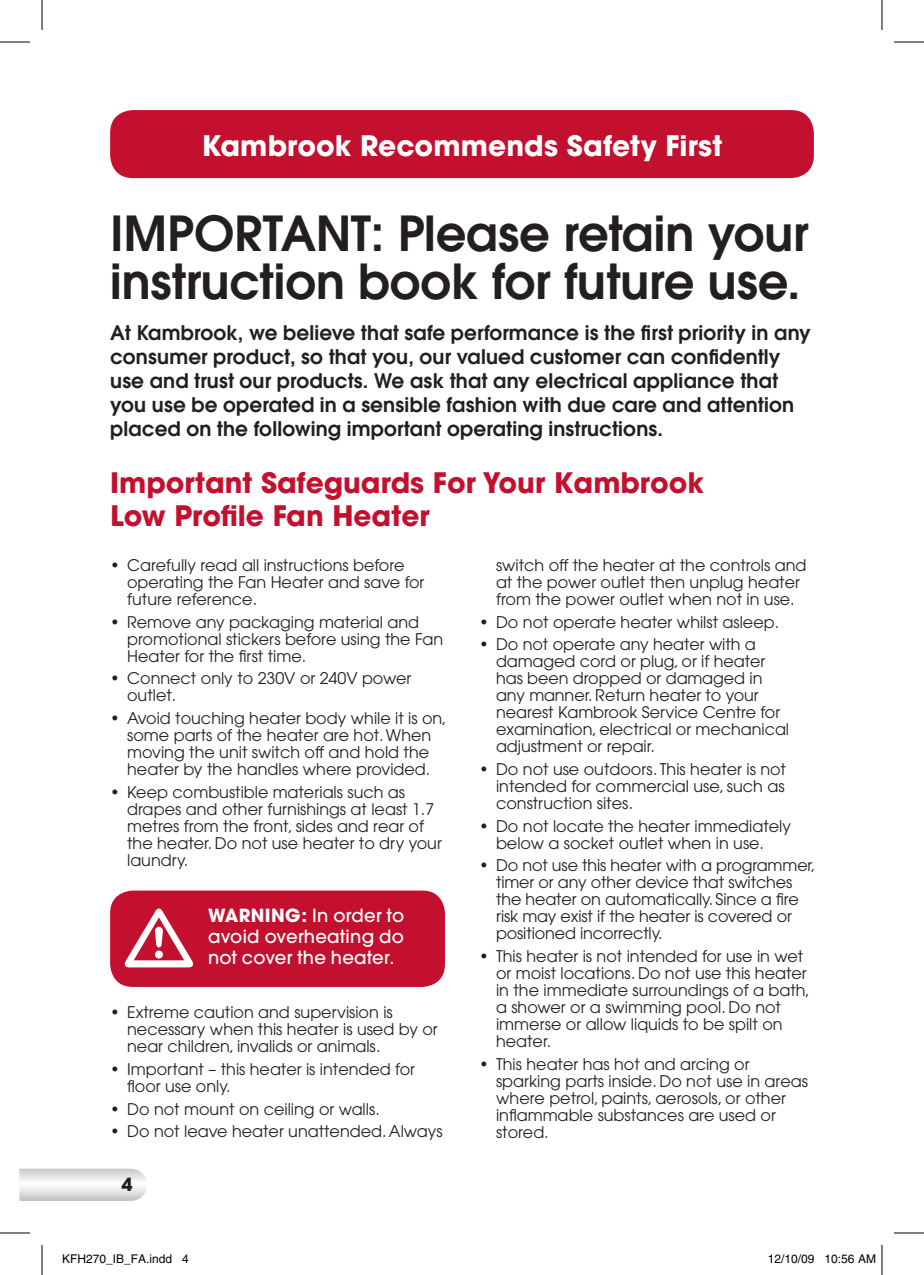
<style>
.page{position:relative;width:924px;height:1275px;background:#fff}
.page>*{position:absolute;margin:0;border:0;box-sizing:border-box;transform-origin:0 0}
.t1{font:600 48px/48px "Avant Garde";letter-spacing:-.005em;color:#231f20}
.t2{font:700 28px/33.6px "Avant Garde";color:#c3102f}
.t3{font:700 28px "Avant Garde";letter-spacing:.005em;color:#fff}
.t4{font:600 20px/24px "Avant Garde";letter-spacing:.01em;color:#231f20}
.t5{font:500 18px/21px "Avant Garde";letter-spacing:.015em;color:#fff;text-align:justify}
.t6{font:700 18px "Avant Garde";color:#231f20}
.t7{font:16px/17px "Avant Garde";color:#231f20}
.t8{font:12px "Helvetica";color:#000}
.s1{font-weight:700}
</style>
<div class="page">
<svg style="left:19px;top:1168px;width:127px;height:32px"></svg>
<div style="left:110px;top:110px;width:703px;height:68px;background:#c3102f;border-radius:23px"></div>
<div style="left:110px;top:890px;width:335px;height:97px;background:#c3102f;border-radius:23px"></div>
<svg style="left:125px;top:908px;width:68px;height:59px"></svg>
<hr style="left:0;top:42px;width:30px;height:1px;background:#000">
<hr style="left:893px;top:42px;width:30px;height:1px;background:#000">
<hr style="left:0;top:1232px;width:30px;height:1px;background:#000">
<hr style="left:893px;top:1232px;width:30px;height:1px;background:#000">
<hr style="left:42px;top:0;width:1px;height:30px;background:#000">
<hr style="left:42px;top:1245px;width:1px;height:30px;background:#000">
<hr style="left:881px;top:0;width:1px;height:30px;background:#000">
<hr style="left:881px;top:1245px;width:1px;height:30px;background:#000">
<h2 class="t3" style="left:201px;top:127px;width:522px">Kambrook Recommends Safety First</h2>
<h1 class="t1" style="left:110px;top:209px;width:699px">IMPORTANT: Please retain your instruction book for future use.</h1>
<p class="t4" style="left:110px;top:320px;width:702px">At Kambrook, we believe that safe performance is the first priority in any consumer product, so that you, our valued customer can confidently use and trust our products. We ask that any electrical appliance that you use be operated in a sensible fashion with due care and attention placed on the following important operating instructions.</p>
<h2 class="t2" style="left:110px;top:465px;width:595px">Important Safeguards For Your Kambrook<br>Low Profile Fan Heater</h2>
<p class="t7" style="left:127px;top:557px;width:298px;text-indent:-17px">• Carefully read all instructions before operating the Fan Heater and save for future reference.</p>
<p class="t7" style="left:127px;top:613px;width:317px;text-indent:-17px">• Remove any packaging material and promotional stickers before using the Fan<br>Heater for the first time.</p>
<p class="t7" style="left:127px;top:670px;width:285px;text-indent:-17px">• Connect only to 230V or 240V power outlet.</p>
<p class="t7" style="left:110px;top:710px;width:338px;text-align:center">• Avoid touching heater body while it is on, some parts of the heater are hot. When moving the unit switch off and hold the heater by the handles where provided.</p>
<p class="t7" style="left:127px;top:783px;width:316px;text-indent:-17px">• Keep combustible materials such as drapes and other furnishings at least 1.7 metres from the front, sides and rear of the heater. Do not use heater to dry your laundry.</p>
<p class="t5" style="left:208px;top:905px;width:198px"><span class="s1">WARNING:</span> In order to avoid overheating do not cover the heater.</p>
<p class="t7" style="left:496px;top:557px;width:312px">switch off the heater at the controls and at the power outlet then unplug heater from the power outlet when not in use.</p>
<p class="t7" style="left:479px;top:613px;width:301px">• Do not operate heater whilst asleep.</p>
<p class="t7" style="left:496px;top:636px;width:294px;text-indent:-17px">• Do not operate any heater with a damaged cord or plug, or if heater has been dropped or damaged in any manner. Return heater to your nearest Kambrook Service Centre for examination, electrical or mechanical adjustment or repair.</p>
<p class="t7" style="left:496px;top:761px;width:291px;text-align:justify;text-indent:-17px">• Do not use outdoors. This heater is not intended for commercial use, such as construction sites.</p>
<p class="t7" style="left:496px;top:817px;width:296px;text-indent:-17px">• Do not locate the heater immediately below a socket outlet when in use.</p>
<p class="t7" style="left:496px;top:857px;width:321px;text-indent:-17px">• Do not use this heater with a programmer, timer or any other device that switches the heater on automatically. Since a fire risk may exist if the heater is covered or positioned incorrectly.</p>
<p class="t7" style="left:496px;top:947px;width:315px;text-indent:-17px">• This heater is not intended for use in wet or moist locations. Do not use this heater in the immediate surroundings of a bath, a shower or a swimming pool. Do not immerse or allow liquids to be spilt on heater.</p>
<p class="t7" style="left:496px;top:1055px;width:313px;text-indent:-17px">• This heater has hot and arcing or sparking parts inside. Do not use in areas where petrol, paints, aerosols, or other inflammable substances are used or stored.</p>
<p class="t7" style="left:127px;top:1003px;width:312px;text-indent:-17px">• Extreme caution and supervision is necessary when this heater is used by or near children, invalids or animals.</p>
<p class="t7" style="left:127px;top:1060px;width:289px;text-indent:-17px">• Important – this heater is intended for floor use only.</p>
<p class="t7" style="left:110px;top:1100px;width:271px">• Do not mount on ceiling or walls.</p>
<p class="t7" style="left:110px;top:1122px;width:334px">• Do not leave heater unattended. Always</p>
<p class="t6" style="left:121px;top:1173px;width:13px">4</p>
<p class="t8" style="left:62px;top:1251px;width:128px">KFH270_IB_FA.indd 4</p>
<p class="t8" style="left:767px;top:1251px;width:110px">12/10/09 10:56 AM</p>
</div>
